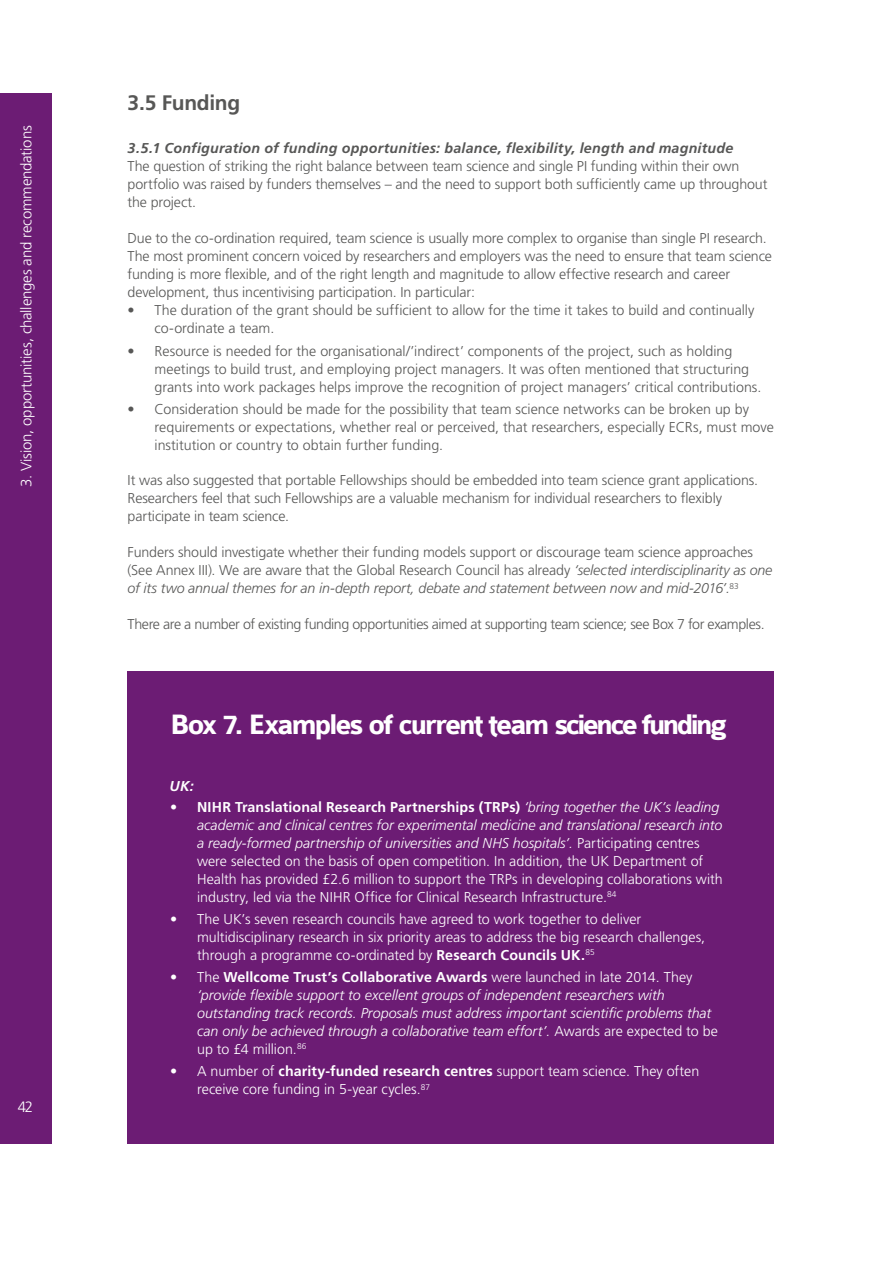
<style>
.page{position:relative;width:893px;height:1263px;background:#fff}
.page>*{position:absolute;margin:0;border:0;box-sizing:border-box;transform-origin:0 0}
.t1{font:700 30px "Colaborate";letter-spacing:-.07em;color:#fff}
.t2{font:700 21px "Frutiger";letter-spacing:-.015em;color:#575756}
.t3{font:300 15px "Frutiger";letter-spacing:-.01em;color:#fff}
.t4{font:300 14.25px/18px "Frutiger";letter-spacing:-.005em;color:#575756}
.t5{font:300 14.25px/18px "Frutiger";color:#fff}
.t6{font:italic 300 14.25px/18px "Frutiger";color:#fff}
.t7{font:300 14.25px "Frutiger";letter-spacing:-.03em;color:#575756}
.t8{font:italic 700 14.25px "Frutiger";letter-spacing:.015em;color:#575756}
.t9{font:italic 700 14.25px "Frutiger";color:#fff}
.s1{font-style:italic}
.s2{font-weight:700}
.s3{font-style:normal}
.s4{font-weight:700;font-style:normal}
</style>
<div class="page">
<div style="left:0;top:94px;width:51px;height:1050px;background:#6c1c74"></div>
<div style="left:128px;top:672px;width:646px;height:472px;background:#6c1c74"></div>
<p class="t3" style="left:18px;top:487px;width:363px;rotate:-90deg">3. Vision, opportunities, challenges and recommendations</p>
<p class="t3" style="left:18px;top:1098px;width:17px">42</p>
<h2 class="t2" style="left:128px;top:90px;width:114px">3.5 Funding</h2>
<p class="t8" style="left:128px;top:140px;width:607px">3.5.1 Configuration of funding opportunities: balance, flexibility, length and magnitude</p>
<p class="t4" style="left:128px;top:157px;width:641px">The question of striking the right balance between team science and single PI funding within their own portfolio was raised by funders themselves – and the need to support both sufficiently came up throughout the project.</p>
<p class="t4" style="left:128px;top:229px;width:646px">Due to the co-ordination required, team science is usually more complex to organise than single PI research.<br>The most prominent concern voiced by researchers and employers was the need to ensure that team science funding is more flexible, and of the right length and magnitude to allow effective research and career development, thus incentivising participation. In particular:</p>
<p class="t4" style="left:155px;top:301px;width:601px;text-indent:-27px">• The duration of the grant should be sufficient to allow for the time it takes to build and continually co-ordinate a team.</p>
<p class="t4" style="left:155px;top:342px;width:608px;text-indent:-27px">• Resource is needed for the organisational/’indirect’ components of the project, such as holding meetings to build trust, and employing project managers. It was often mentioned that structuring grants into work packages helps improve the recognition of project managers’ critical contributions.</p>
<p class="t4" style="left:155px;top:400px;width:621px;text-indent:-27px">• Consideration should be made for the possibility that team science networks can be broken up by requirements or expectations, whether real or perceived, that researchers, especially ECRs, must move institution or country to obtain further funding.</p>
<p class="t4" style="left:128px;top:471px;width:632px">It was also suggested that portable Fellowships should be embedded into team science grant applications.<br>Researchers feel that such Fellowships are a valuable mechanism for individual researchers to flexibly participate in team science.</p>
<p class="t4" style="left:128px;top:543px;width:646px">Funders should investigate whether their funding models support or discourage team science approaches (See Annex III). We are aware that the Global Research Council has already <span class="s1">‘selected interdisciplinarity as one of its two annual themes for an in-depth report, debate and statement between now and mid-2016’.</span><sup>83</sup></p>
<p class="t7" style="left:128px;top:616px;width:639px">There are a number of existing funding opportunities aimed at supporting team science; see Box 7 for examples.</p>
<h1 class="t1" style="left:170px;top:709px;width:558px">Box 7. Examples of current team science funding</h1>
<p class="t9" style="left:169px;top:778px;width:26px">UK:</p>
<p class="t5" style="left:197px;top:798px;width:527px;text-indent:-27px"><span class="s2">• NIHR Translational Research Partnerships (TRPs)</span> <span class="s1">‘bring together the UK’s leading academic and clinical centres for experimental medicine and translational research into a ready-formed partnership of universities and NHS hospitals’.</span> Participating centres were selected on the basis of open competition. In addition, the UK Department of Health has provided £2.6 million to support the TRPs in developing collaborations with industry, led via the NIHR Office for Clinical Research Infrastructure.<sup>84</sup></p>
<p class="t5" style="left:197px;top:910px;width:510px;text-indent:-27px">• The UK’s seven research councils have agreed to work together to deliver multidisciplinary research in six priority areas to address the big research challenges, through a programme co-ordinated by <span class="s2">Research Councils UK.</span><sup>85</sup></p>
<p class="t6" style="left:197px;top:968px;width:522px;text-indent:-27px"><span class="s3">• The</span> <span class="s4">Wellcome Trust’s Collaborative Awards</span> <span class="s3">were launched in late 2014. They </span>‘provide flexible support to excellent groups of independent researchers with outstanding track records. Proposals must address important scientific problems that can only be achieved through a collaborative team effort’. <span class="s3">Awards are expected to be up to £4 million.</span><sup>86</sup></p>
<p class="t5" style="left:197px;top:1062px;width:504px;text-indent:-27px">• A number of <span class="s2">charity-funded research centres</span> support team science. They often receive core funding in 5-year cycles.<sup>87</sup></p>
</div>
